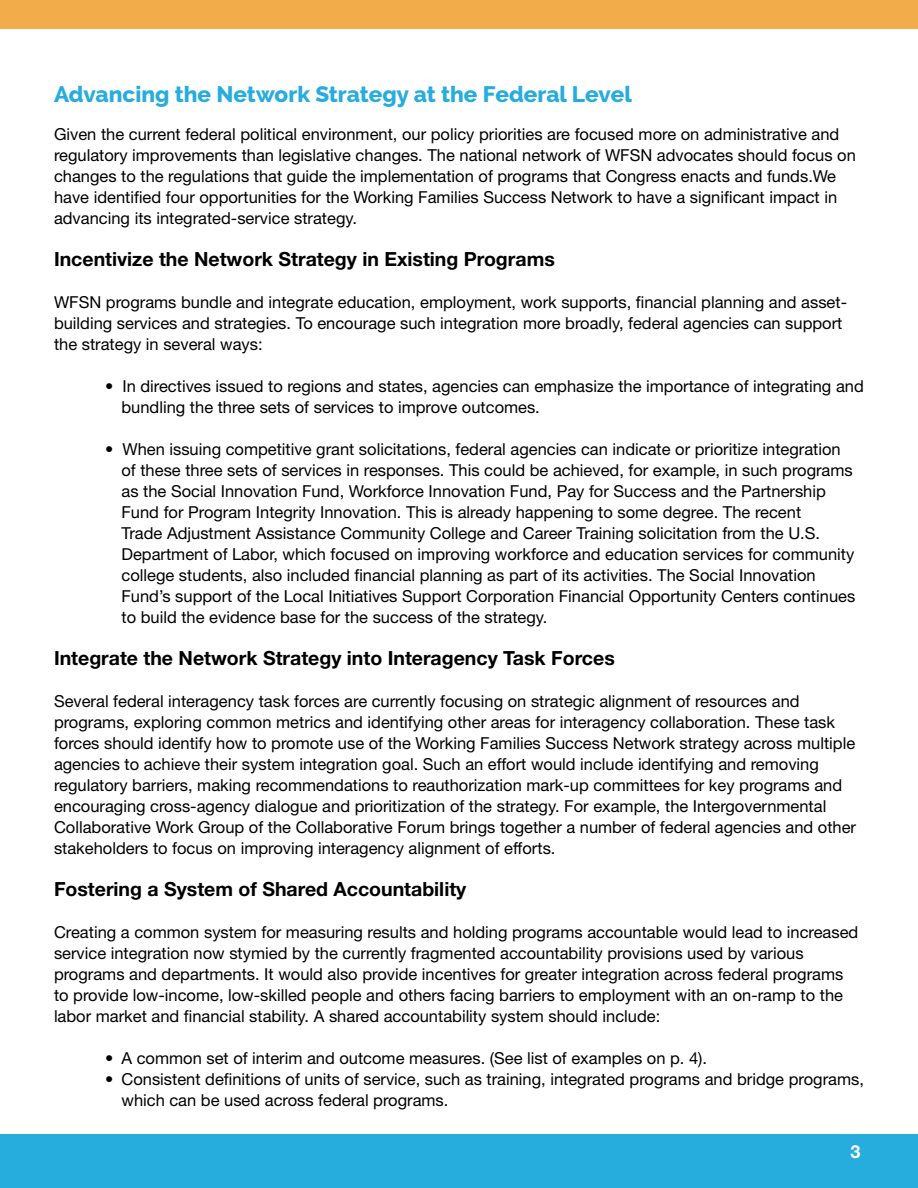
<style>
.page{position:relative;width:918px;height:1188px;background:#fff}
.page>*{position:absolute;margin:0;border:0;box-sizing:border-box;transform-origin:0 0}
.t1{font:800 22.5px "Raleway";color:#27acde}
.t2{font:700 19.5px "Helvetica Neue LT Std";color:#000}
.t3{font:700 18px "Helvetica Neue LT Std";color:#fff}
.t4{font:16.5px/21px "Helvetica Neue LT Std";color:#000}
</style>
<div class="page">
<div style="left:0;top:1134px;width:918px;height:54px;background:#27acde"></div>
<div style="left:0;top:0;width:918px;height:28px;background:#f3ac4a"></div>
<h1 class="t1" style="left:54px;top:81px;width:580px">Advancing the Network Strategy at the Federal Level</h1>
<p class="t4" style="left:54px;top:124px;width:803px">Given the current federal political environment, our policy priorities are focused more on administrative and regulatory improvements than legislative changes. The national network of WFSN advocates should focus on changes to the regulations that guide the implementation of programs that Congress enacts and funds.We have identified four opportunities for the Working Families Success Network to have a significant impact in advancing its integrated-service strategy.</p>
<p class="t2" style="left:54px;top:247px;width:502px">Incentivize the Network Strategy in Existing Programs</p>
<p class="t4" style="left:54px;top:292px;width:795px">WFSN programs bundle and integrate education, employment, work supports, financial planning and asset&shy;building services and strategies. To encourage such integration more broadly, federal agencies can support the strategy in several ways:</p>
<p class="t4" style="left:122px;top:376px;width:744px;text-indent:-16px">• In directives issued to regions and states, agencies can emphasize the importance of integrating and bundling the three sets of services to improve outcomes.</p>
<p class="t4" style="left:122px;top:439px;width:735px;text-indent:-16px">• When issuing competitive grant solicitations, federal agencies can indicate or prioritize integration of these three sets of services in responses. This could be achieved, for example, in such programs as the Social Innovation Fund, Workforce Innovation Fund, Pay for Success and the Partnership Fund for Program Integrity Innovation. This is already happening to some degree. The recent<br>Trade Adjustment Assistance Community College and Career Training solicitation from the U.S.<br>Department of Labor, which focused on improving workforce and education services for community college students, also included financial planning as part of its activities. The Social Innovation Fund’s support of the Local Initiatives Support Corporation Financial Opportunity Centers continues to build the evidence base for the success of the strategy.</p>
<p class="t2" style="left:54px;top:646px;width:562px">Integrate the Network Strategy into Interagency Task Forces</p>
<p class="t4" style="left:54px;top:691px;width:804px">Several federal interagency task forces are currently focusing on strategic alignment of resources and programs, exploring common metrics and identifying other areas for interagency collaboration. These task forces should identify how to promote use of the Working Families Success Network strategy across multiple agencies to achieve their system integration goal. Such an effort would include identifying and removing regulatory barriers, making recommendations to reauthorization mark-up committees for key programs and encouraging cross-agency dialogue and prioritization of the strategy. For example, the Intergovernmental Collaborative Work Group of the Collaborative Forum brings together a number of federal agencies and other stakeholders to focus on improving interagency alignment of efforts.</p>
<p class="t2" style="left:54px;top:877px;width:414px">Fostering a System of Shared Accountability</p>
<p class="t4" style="left:54px;top:922px;width:806px">Creating a common system for measuring results and holding programs accountable would lead to increased service integration now stymied by the currently fragmented accountability provisions used by various programs and departments. It would also provide incentives for greater integration across federal programs to provide low-income, low-skilled people and others facing barriers to employment with an on-ramp to the labor market and financial stability. A shared accountability system should include:</p>
<p class="t4" style="left:105px;top:1048px;width:604px">• A common set of interim and outcome measures. (See list of examples on p. 4).</p>
<p class="t4" style="left:122px;top:1069px;width:744px;text-indent:-16px">• Consistent definitions of units of service, such as training, integrated programs and bridge programs, which can be used across federal programs.</p>
<p class="t3" style="left:850px;top:1140px;width:12px">3</p>
</div>
